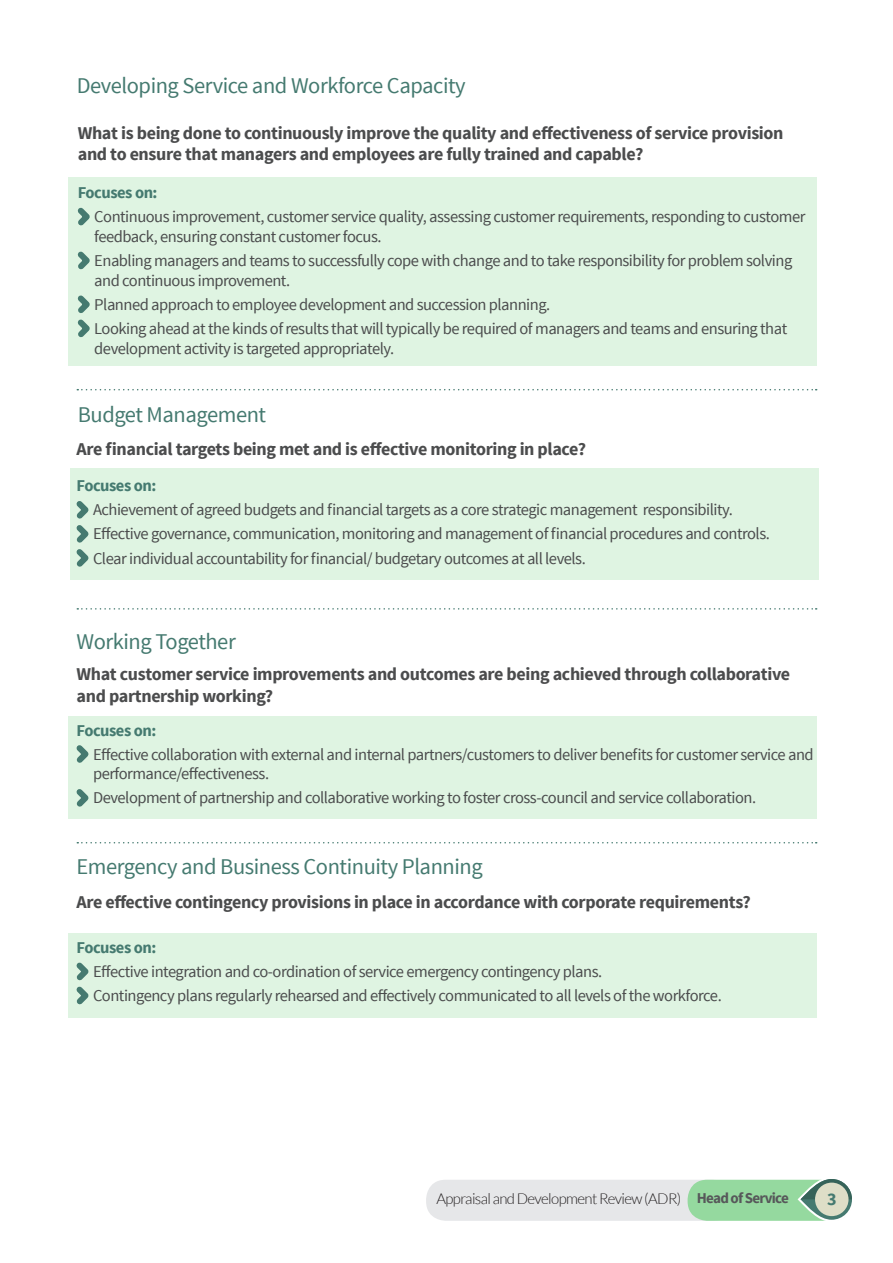
<style>
.page{position:relative;width:893px;height:1263px;background:#fff}
.page>*{position:absolute;margin:0;border:0;box-sizing:border-box;transform-origin:0 0}
.t1{font:22.5px "Source Sans Pro";letter-spacing:-.02em;color:#457a70}
.t2{font:700 18px/21.6px "Source Sans Pro";letter-spacing:-.02em;color:#4b4c4d}
.t3{font:700 18px "Source Sans Pro";color:#457a70}
.t4{font:16.5px/19.8px "Source Sans Pro";letter-spacing:-.03em;color:#4b4c4d}
.t5{font:700 16.5px "Source Sans Pro";letter-spacing:-.03em;color:#457a70}
.t6{font:300 15px "Lato";letter-spacing:-.04em;color:#231f20}
.s1{font-family:"Source Sans Pro";font-weight:700;color:#57585a}
</style>
<div class="page">
<div style="left:426px;top:1180px;width:306px;height:41px;background:#e6e7e9;border-radius:20px"></div>
<div style="left:688px;top:1180px;width:164px;height:41px;background:#95d99f;border-radius:20px"></div>
<div style="left:798px;top:1177px;width:56px;height:45px;border:4px solid #fff;border-radius:20px"></div>
<svg style="left:800px;top:1179px;width:52px;height:41px"></svg>
<svg style="left:800px;top:1179px;width:52px;height:20px"></svg>
<div style="left:815px;top:1182px;width:33px;height:34px;background:#dedec7;border-radius:50%"></div>
<div style="left:68px;top:934px;width:748px;height:84px;background:#dff4e2"></div>
<div style="left:68px;top:716px;width:748px;height:102px;background:#dff4e2"></div>
<div style="left:70px;top:468px;width:749px;height:111px;background:#dff4e2"></div>
<div style="left:68px;top:177px;width:748px;height:189px;background:#dff4e2"></div>
<svg style="left:77px;top:207px;width:13px;height:19px"></svg>
<svg style="left:77px;top:251px;width:13px;height:19px"></svg>
<svg style="left:77px;top:295px;width:13px;height:43px"></svg>
<svg style="left:76px;top:501px;width:13px;height:66px"></svg>
<svg style="left:76px;top:745px;width:13px;height:18px"></svg>
<svg style="left:76px;top:789px;width:13px;height:18px"></svg>
<svg style="left:76px;top:962px;width:13px;height:43px"></svg>
<svg style="left:77px;top:389px;width:740px;height:1px"></svg>
<svg style="left:77px;top:608px;width:740px;height:2px"></svg>
<svg style="left:77px;top:842px;width:740px;height:1px"></svg>
<p class="t1" style="left:77px;top:72px;width:391px">Developing Service and Workforce Capacity</p>
<p class="t2" style="left:78px;top:123px;width:707px">What is being done to continuously improve the quality and effectiveness of service provision and to ensure that managers and employees are fully trained and capable?</p>
<p class="t5" style="left:78px;top:182px;width:81px">Focuses on:</p>
<p class="t4" style="left:94px;top:207px;width:713px">Continuous improvement, customer service quality, assessing customer requirements, responding to customer feedback, ensuring constant customer focus.</p>
<p class="t4" style="left:94px;top:251px;width:699px">Enabling managers and teams to successfully cope with change and to take responsibility for problem solving and continuous improvement.</p>
<p class="t4" style="left:94px;top:295px;width:457px">Planned approach to employee development and succession planning.</p>
<p class="t4" style="left:94px;top:319px;width:694px">Looking ahead at the kinds of results that will typically be required of managers and teams and ensuring that development activity is targeted appropriately.</p>
<p class="t1" style="left:78px;top:401px;width:190px">Budget Management</p>
<p class="t2" style="left:77px;top:439px;width:511px">Are financial targets being met and is effective monitoring in place?</p>
<p class="t5" style="left:77px;top:475px;width:81px">Focuses on:</p>
<p class="t4" style="left:93px;top:500px;width:641px">Achievement of agreed budgets and financial targets as a core strategic management responsibility.</p>
<p class="t4" style="left:93px;top:524px;width:678px">Effective governance, communication, monitoring and management of financial procedures and controls.</p>
<p class="t4" style="left:93px;top:548px;width:494px">Clear individual accountability for financial/ budgetary outcomes at all levels.</p>
<p class="t1" style="left:77px;top:628px;width:161px">Working Together</p>
<p class="t2" style="left:77px;top:664px;width:715px">What customer service improvements and outcomes are being achieved through collaborative and partnership working?</p>
<p class="t5" style="left:77px;top:719px;width:81px">Focuses on:</p>
<p class="t4" style="left:93px;top:744px;width:722px">Effective collaboration with external and internal partners/customers to deliver benefits for customer service and performance/effectiveness.</p>
<p class="t4" style="left:93px;top:788px;width:665px">Development of partnership and collaborative working to foster cross-council and service collaboration.</p>
<p class="t1" style="left:77px;top:853px;width:408px">Emergency and Business Continuity Planning</p>
<p class="t2" style="left:77px;top:892px;width:676px">Are effective contingency provisions in place in accordance with corporate requirements?</p>
<p class="t5" style="left:77px;top:937px;width:81px">Focuses on:</p>
<p class="t4" style="left:93px;top:962px;width:511px">Effective integration and co-ordination of service emergency contingency plans.</p>
<p class="t4" style="left:93px;top:986px;width:630px">Contingency plans regularly rehearsed and effectively communicated to all levels of the workforce.</p>
<p class="t6" style="left:436px;top:1191px;width:354px">Appraisal and Development Review (ADR) <span class="s1">Head of Service</span></p>
<p class="t3" style="left:827px;top:1187px;width:11px">3</p>
</div>
